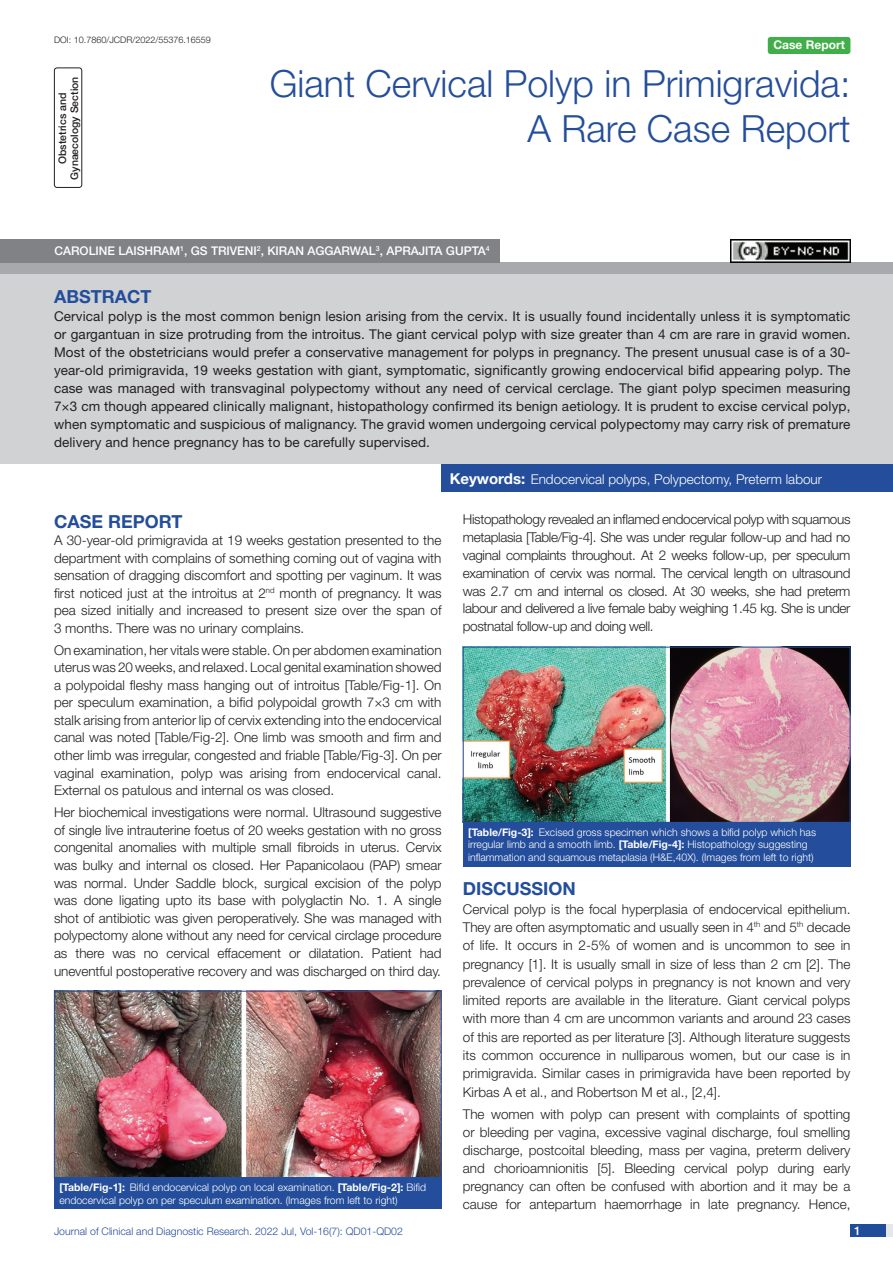
<style>
.page{position:relative;width:893px;height:1263px;background:#fff}
.page>*{position:absolute;margin:0;border:0;box-sizing:border-box;transform-origin:0 0}
.t1{font:300 37.5px/45px "Helvetica Neue";color:#244e9b;text-align:right}
.Heading{font:700 18px "Helvetica Neue";color:#244e9b}
.Abstract_head{font:700 18px "Helvetica Neue";color:#244e9b}
.Body_text{font:300 13.5px/17.5px "Helvetica Neue";color:#231f20;text-align:justify}
.Abstract_Text{font:13.5px/18px "Helvetica Neue";letter-spacing:.01em;color:#231f20;text-align:justify}
.Key_words{font:300 13.5px "Helvetica Neue";color:#fff}
.Author{font:500 12px "Helvetica Neue";color:#fff}
.t2{font:700 12px "Helvetica Neue";color:#fff}
.TABLE_FIG{font:300 10.5px/12.6px "Helvetica Neue";color:#fff}
.t3{font:300 10.5px "Helvetica Neue";color:#244e9b}
.section{font:500 10.5px/12px "Helvetica Neue";color:#231f20;text-align:center}
.DOI{font:300 9px "Helvetica Neue";color:#231f20}
.s1{font-weight:700;font-size:15px}
.s2{font-weight:700}
</style>
<div class="page">
<div style="left:850px;top:1224px;width:43px;height:13px;background:#e6e7e9"></div>
<div style="left:850px;top:1224px;width:35px;height:13px;background:#214c99"></div>
<div style="left:768px;top:37px;width:82px;height:17px;background:#40ae49;border-radius:3px"></div>
<div style="left:54px;top:68px;width:28px;height:120px;border:1px solid #231f20;border-radius:3px"></div>
<div style="left:0;top:262px;width:893px;height:13px;background:#a8a9ad"></div>
<div style="left:0;top:239px;width:500px;height:23px;background:#808285"></div>
<div style="left:0;top:274px;width:893px;height:190px;background:#d1d2d4"></div>
<div style="left:442px;top:464px;width:451px;height:28px;background:#244e9b"></div>
<img style="left:56px;top:993px;width:384px;height:183px">
<div style="left:54px;top:991px;width:388px;height:187px;border:1px solid #244e9b"></div>
<div style="left:54px;top:1177px;width:388px;height:32px;background:#244e9b"></div>
<img style="left:465px;top:649px;width:383px;height:172px">
<div style="left:463px;top:647px;width:387px;height:176px;border:1px solid #244e9b"></div>
<div style="left:463px;top:822px;width:387px;height:44px;background:#244e9b"></div>
<img style="left:730px;top:240px;width:120px;height:22px">
<p class="DOI" style="left:54px;top:35px;width:158px">DOI: 10.7860/JCDR/2022/55376.16559</p>
<p class="t2" style="left:773px;top:37px;width:73px">Case Report</p>
<p class="section" style="left:56px;top:180px;width:105px;rotate:-90deg">OBSTETRICS AND<br>GYNAECOLOGY SECTION</p>
<p class="t1" style="left:270px;top:60px;width:582px">Giant Cervical Polyp in Primigravida:<br>A Rare Case Report</p>
<p class="Author" style="left:54px;top:244px;width:263px">CAROLINE LAISHRAM<sup>1</sup>, GS TRIVENI<sup>2</sup>, KIRAN AGG</p>
<p class="Author" style="left:334px;top:244px;width:157px">ARWAL<sup>3</sup>, APRAJITA GUPTA<sup>4</sup></p>
<p class="Abstract_head" style="left:54px;top:285px;width:99px">ABSTRACT</p>
<p class="Abstract_Text" style="left:54px;top:307px;width:798px">Cervical polyp is the most common benign lesion arising from the cervix. It is usually found incidentally unless it is symptomatic or gargantuan in size protruding from the introitus. The giant cervical polyp with size greater than 4 cm are rare in gravid women.<br>Most of the obstetricians would prefer a conservative management for polyps in pregnancy. The present unusual case is of a 30- year-old primigravida, 19 weeks gestation with giant, symptomatic, significantly growing endocervical bifid appearing polyp. The case was managed with transvaginal polypectomy without any need of cervical cerclage. The giant polyp specimen measuring 7×3 cm though appeared clinically malignant, histopathology confirmed its benign aetiology. It is prudent to excise cervical polyp, when symptomatic and suspicious of malignancy. The gravid women undergoing cervical polypectomy may carry risk of premature delivery and hence pregnancy has to be carefully supervised.</p>
<p class="Key_words" style="left:450px;top:470px;width:374px"><span class="s1">Keywords:</span> Endocervical polyps, Polypectomy, Preterm labour</p>
<p class="Heading" style="left:54px;top:510px;width:130px">CASE REPORT</p>
<p class="Body_text" style="left:54px;top:531px;width:389px">A 30-year-old primigravida at 19 weeks gestation presented to the department with complains of something coming out of vagina with sensation of dragging discomfort and spotting per vaginum. It was first noticed just at the introitus at 2<sup>nd</sup> month of pregnancy. It was pea sized initially and increased to present size over the span of 3 months. There was no urinary complains.</p>
<p class="Body_text" style="left:54px;top:641px;width:389px">On examination, her vitals were stable. On per abdomen examination uterus was 20 weeks, and relaxed. Local genital examination showed a polypoidal fleshy mass hanging out of introitus [Table/Fig-1]. On per speculum examination, a bifid polypoidal growth 7×3 cm with stalk arising from anterior lip of cervix extending into the endocervical canal was noted [Table/Fig-2]. One limb was smooth and firm and other limb was irregular, congested and friable [Table/Fig-3]. On per vaginal examination, polyp was arising from endocervical canal.<br>External os patulous and internal os was closed.</p>
<p class="Body_text" style="left:54px;top:803px;width:389px">Her biochemical investigations were normal. Ultrasound suggestive of single live intrauterine foetus of 20 weeks gestation with no gross congenital anomalies with multiple small fibroids in uterus. Cervix was bulky and internal os closed. Her Papanicolaou (PAP) smear was normal. Under Saddle block, surgical excision of the polyp was done ligating upto its base with polyglactin No. 1. A single shot of antibiotic was given peroperatively. She was managed with polypectomy alone without any need for cervical circlage procedure as there was no cervical effacement or dilatation. Patient had uneventful postoperative recovery and was discharged on third day.</p>
<p class="TABLE_FIG" style="left:59px;top:1181px;width:368px"><span class="s2">[Table/Fig-1]:</span> Bifid endocervical polyp on local examination. <span class="s2">[Table/Fig-2]:</span> Bifid endocervical polyp on per speculum examination. (Images from left to right)</p>
<p class="Body_text" style="left:463px;top:510px;width:389px">Histopathology revealed an inflamed endocervical polyp with squamous metaplasia [Table/Fig-4]. She was under regular follow-up and had no vaginal complaints throughout. At 2 weeks follow-up, per speculum examination of cervix was normal. The cervical length on ultrasound was 2.7 cm and internal os closed. At 30 weeks, she had preterm labour and delivered a live female baby weighing 1.45 kg. She is under postnatal follow-up and doing well.</p>
<p class="TABLE_FIG" style="left:468px;top:825px;width:349px"><span class="s2">[Table/Fig-3]:</span> Excised gross specimen which shows a bifid polyp which has irregular limb and a smooth limb. <span class="s2">[Table/Fig-4]:</span> Histopathology suggesting inflammation and squamous metaplasia (H&amp;E,40X). (Images from left to right)</p>
<p class="Heading" style="left:463px;top:878px;width:115px">DISCUSSION</p>
<p class="Body_text" style="left:463px;top:899px;width:389px;line-height:18.3px">Cervical polyp is the focal hyperplasia of endocervical epithelium.<br>They are often asymptomatic and usually seen in 4<sup>th</sup> and 5<sup>th</sup> decade of life. It occurs in 2-5% of women and is uncommon to see in pregnancy [1]. It is usually small in size of less than 2 cm [2]. The prevalence of cervical polyps in pregnancy is not known and very limited reports are available in the literature. Giant cervical polyps with more than 4 cm are uncommon variants and around 23 cases of this are reported as per literature [3]. Although literature suggests its common occurence in nulliparous women, but our case is in primigravida. Similar cases in primigravida have been reported by Kirbas A et al., and Robertson M et al., [2,4].</p>
<p class="Body_text" style="left:463px;top:1105px;width:389px;line-height:18px">The women with polyp can present with complaints of spotting or bleeding per vagina, excessive vaginal discharge, foul smelling discharge, postcoital bleeding, mass per vagina, preterm delivery and chorioamnionitis [5]. Bleeding cervical polyp during early pregnancy can often be confused with abortion and it may be a cause for antepartum haemorrhage in late pregnancy. Hence,</p>
<p class="t3" style="left:54px;top:1225px;width:350px">Journal of Clinical and Diagnostic Research. 2022 Jul, Vol-16(7): QD01-QD02</p>
<p class="Author" style="left:854px;top:1223px;width:8px">1</p>
</div>
